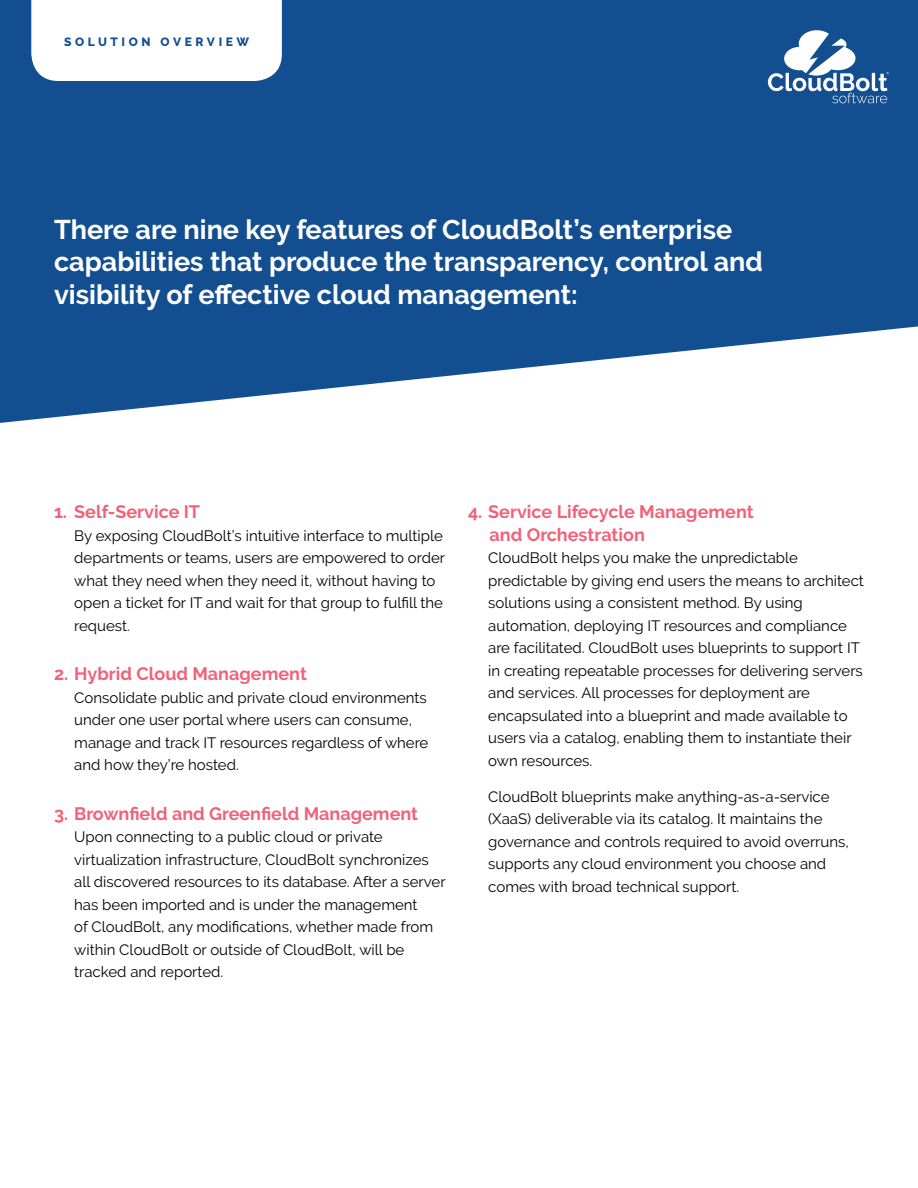
<style>
.page{position:relative;width:918px;height:1188px;background:#fff}
.page>*{position:absolute;margin:0;border:0;box-sizing:border-box;transform-origin:0 0}
.t1{font:700 27px/32.4px "Raleway";color:#fff}
.t2{font:700 18px/22.5px "Raleway";color:#f16278}
.t3{font:15px/22.5px "Raleway";color:#000}
.t4{font:800 12px "Raleway";letter-spacing:.3em;color:#134f90}
</style>
<div class="page">
<svg style="left:0;top:0;width:918px;height:423px;background:#30649d"></svg>
<svg style="left:31px;top:0;width:251px;height:81px"></svg>
<svg style="left:768px;top:30px;width:121px;height:73px"></svg>
<p class="t4" style="left:64px;top:37px;width:187px">SOLUTION OVERVIEW</p>
<h1 class="t1" style="left:54px;top:213px;width:710px">There are nine key features of CloudBolt’s enterprise capabilities that produce the transparency, control and visibility of effective cloud management:</h1>
<p class="t2" style="left:54px;top:501px;width:148px">1. Self-Service IT</p>
<p class="t3" style="left:74px;top:525px;width:372px">By exposing CloudBolt’s intuitive interface to multiple departments or teams, users are empowered to order what they need when they need it, without having to open a ticket for IT and wait for that group to fulfill the request.</p>
<p class="t2" style="left:54px;top:663px;width:254px">2. Hybrid Cloud Management</p>
<p class="t3" style="left:74px;top:687px;width:356px">Consolidate public and private cloud environments under one user portal where users can consume, manage and track IT resources regardless of where and how they’re hosted.</p>
<p class="t2" style="left:54px;top:802px;width:366px">3. Brownfield and Greenfield Management</p>
<p class="t3" style="left:74px;top:827px;width:373px">Upon connecting to a public cloud or private virtualization infrastructure, CloudBolt synchronizes all discovered resources to its database. After a server has been imported and is under the management<br>of CloudBolt, any modifications, whether made from within CloudBolt or outside of CloudBolt, will be tracked and reported.</p>
<p class="t2" style="left:490px;top:501px;width:266px;text-indent:-22px">4. Service Lifecycle Management and Orchestration</p>
<p class="t3" style="left:488px;top:548px;width:377px">CloudBolt helps you make the unpredictable predictable by giving end users the means to architect solutions using a consistent method. By using automation, deploying IT resources and compliance are facilitated. CloudBolt uses blueprints to support IT in creating repeatable processes for delivering servers and services. All processes for deployment are encapsulated into a blueprint and made available to users via a catalog, enabling them to instantiate their own resources.</p>
<p class="t3" style="left:488px;top:786px;width:362px">CloudBolt blueprints make anything-as-a-service (XaaS) deliverable via its catalog. It maintains the governance and controls required to avoid overruns, supports any cloud environment you choose and comes with broad technical support.</p>
</div>
